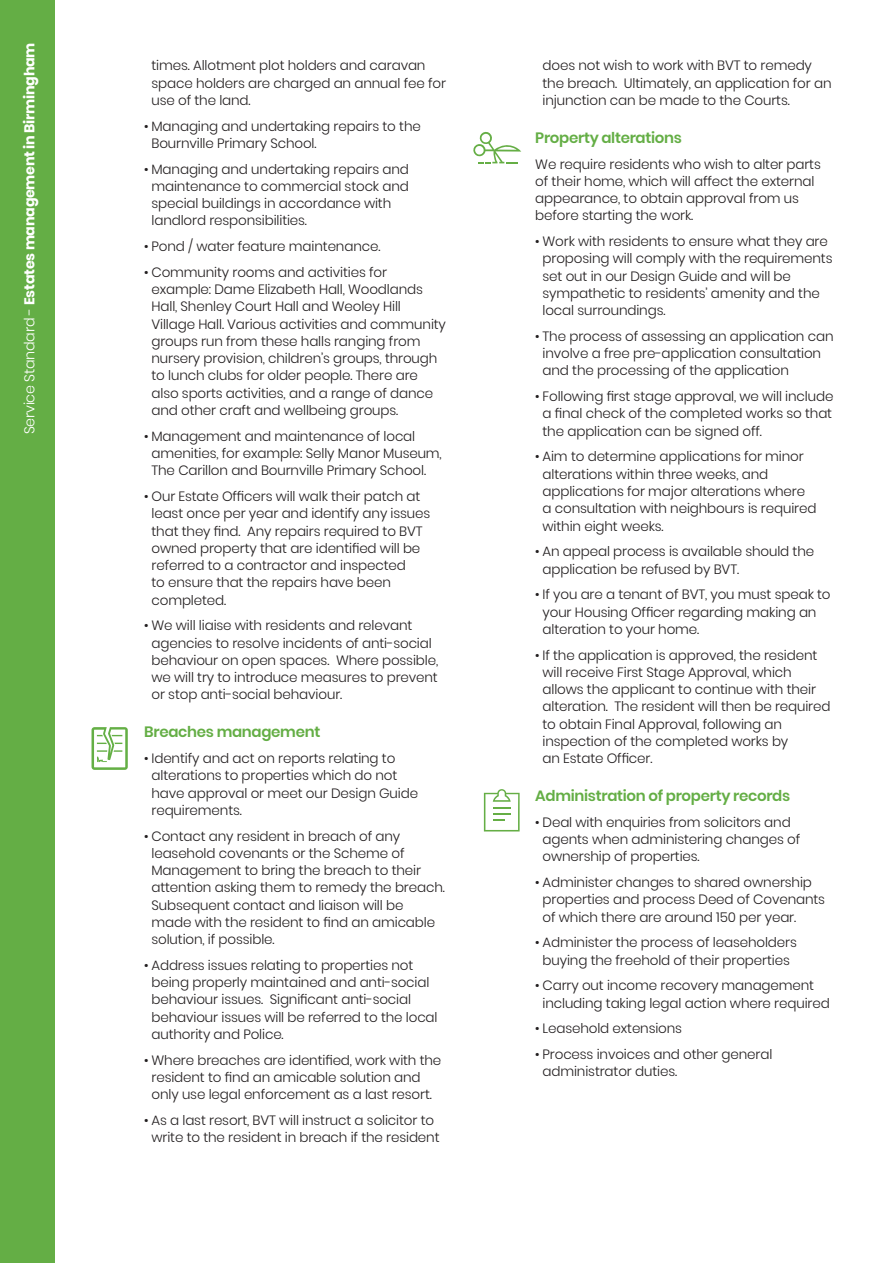
<style>
.page{position:relative;width:893px;height:1263px;background:#fff}
.page>*{position:absolute;margin:0;border:0;box-sizing:border-box;transform-origin:0 0}
.Body{font:600 15px "Poppins";letter-spacing:-.02em;color:#64ae45}
.t1{font:700 14.25px "Poppins";letter-spacing:-.02em;color:#fff}
.Body-2{font:300 13.5px/17.2px "Poppins";letter-spacing:-.01em;color:#231f20}
.s1{font-weight:300}
</style>
<div class="page">
<div style="left:0;top:0;width:54px;height:1263px;background:#64ae45"></div>
<svg style="left:92px;top:727px;width:36px;height:43px"></svg>
<svg style="left:473px;top:131px;width:48px;height:32px"></svg>
<svg style="left:484px;top:789px;width:36px;height:42px"></svg>
<p class="t1" style="left:21px;top:434px;width:393px;rotate:-90deg"><span class="s1">Service Standard -</span> Estates management in Birmingham</p>
<p class="Body-2" style="left:152px;top:57px;width:296px">times. Allotment plot holders and caravan space holders are charged an annual fee for use of the land.</p>
<p class="Body-2" style="left:152px;top:117px;width:271px;text-indent:-7px">• Managing and undertaking repairs to the<br>Bournville Primary School.</p>
<p class="Body-2" style="left:152px;top:160px;width:259px;text-indent:-7px">• Managing and undertaking repairs and maintenance to commercial stock and special buildings in accordance with landlord responsibilities.</p>
<p class="Body-2" style="left:144px;top:238px;width:238px">• Pond / water feature maintenance.</p>
<p class="Body-2" style="left:152px;top:264px;width:296px;text-indent:-7px">• Community rooms and activities for example: Dame Elizabeth Hall, Woodlands Hall, Shenley Court Hall and Weoley Hill Village Hall. Various activities and community groups run from these halls ranging from nursery provision, children’s groups, through to lunch clubs for older people. There are also sports activities, and a range of dance and other craft and wellbeing groups.</p>
<p class="Body-2" style="left:152px;top:427px;width:292px;text-indent:-7px">• Management and maintenance of local amenities, for example: Selly Manor Museum,<br>The Carillon and Bournville Primary School.</p>
<p class="Body-2" style="left:152px;top:488px;width:280px;text-indent:-7px">• Our Estate Officers will walk their patch at least once per year and identify any issues that they find. Any repairs required to BVT owned property that are identified will be referred to a contractor and inspected<br>to ensure that the repairs have been completed.</p>
<p class="Body-2" style="left:152px;top:617px;width:288px;text-indent:-7px">• We will liaise with residents and relevant agencies to resolve incidents of anti-social behaviour on open spaces. Where possible, we will try to introduce measures to prevent or stop anti-social behaviour.</p>
<p class="Body" style="left:144px;top:723px;width:178px">Breaches management</p>
<p class="Body-2" style="left:152px;top:750px;width:268px;text-indent:-7px">• Identify and act on reports relating to alterations to properties which do not have approval or meet our Design Guide requirements.</p>
<p class="Body-2" style="left:152px;top:827px;width:295px;text-indent:-7px">• Contact any resident in breach of any leasehold covenants or the Scheme of Management to bring the breach to their attention asking them to remedy the breach.<br>Subsequent contact and liaison will be made with the resident to find an amicable solution, if possible.</p>
<p class="Body-2" style="left:152px;top:956px;width:288px;text-indent:-7px">• Address issues relating to properties not being properly maintained and anti-social behaviour issues. Significant anti-social behaviour issues will be referred to the local authority and Police.</p>
<p class="Body-2" style="left:152px;top:1051px;width:291px;text-indent:-7px">• Where breaches are identified, work with the resident to find an amicable solution and only use legal enforcement as a last resort.</p>
<p class="Body-2" style="left:144px;top:1111px;width:297px;text-align:center">• As a last resort, BVT will instruct a solicitor to write to the resident in breach if the resident</p>
<p class="Body-2" style="left:543px;top:57px;width:291px">does not wish to work with BVT to remedy the breach. Ultimately, an application for an injunction can be made to the Courts.</p>
<p class="Body" style="left:535px;top:129px;width:148px">Property alterations</p>
<p class="Body-2" style="left:535px;top:155px;width:287px">We require residents who wish to alter parts of their home, which will affect the external appearance, to obtain approval from us before starting the work.</p>
<p class="Body-2" style="left:543px;top:233px;width:292px;text-indent:-7px">• Work with residents to ensure what they are proposing will comply with the requirements set out in our Design Guide and will be sympathetic to residents’ amenity and the local surroundings.</p>
<p class="Body-2" style="left:543px;top:328px;width:293px;text-indent:-7px">• The process of assessing an application can involve a free pre-application consultation and the processing of the application</p>
<p class="Body-2" style="left:543px;top:388px;width:292px;text-align:justify;text-indent:-7px">• Following first stage approval, we will include a final check of the completed works so that the application can be signed off.</p>
<p class="Body-2" style="left:543px;top:448px;width:275px;text-indent:-7px">• Aim to determine applications for minor alterations within three weeks, and applications for major alterations where a consultation with neighbours is required within eight weeks.</p>
<p class="Body-2" style="left:543px;top:543px;width:273px;text-indent:-7px">• An appeal process is available should the application be refused by BVT.</p>
<p class="Body-2" style="left:543px;top:586px;width:290px;text-indent:-7px">• If you are a tenant of BVT, you must speak to your Housing Officer regarding making an alteration to your home.</p>
<p class="Body-2" style="left:543px;top:646px;width:289px;text-indent:-7px">• If the application is approved, the resident will receive First Stage Approval, which allows the applicant to continue with their alteration. The resident will then be required to obtain Final Approval, following an inspection of the completed works by<br>an Estate Officer.</p>
<p class="Body" style="left:535px;top:787px;width:256px">Administration of property records</p>
<p class="Body-2" style="left:543px;top:813px;width:259px;text-indent:-7px">• Deal with enquiries from solicitors and agents when administering changes of ownership of properties.</p>
<p class="Body-2" style="left:543px;top:874px;width:284px;text-indent:-7px">• Administer changes to shared ownership properties and process Deed of Covenants of which there are around 150 per year.</p>
<p class="Body-2" style="left:535px;top:934px;width:263px;text-align:center">• Administer the process of leaseholders buying the freehold of their properties</p>
<p class="Body-2" style="left:543px;top:977px;width:289px;text-indent:-7px">• Carry out income recovery management including taking legal action where required</p>
<p class="Body-2" style="left:535px;top:1020px;width:148px">• Leasehold extensions</p>
<p class="Body-2" style="left:543px;top:1046px;width:231px;text-indent:-7px">• Process invoices and other general administrator duties.</p>
</div>
